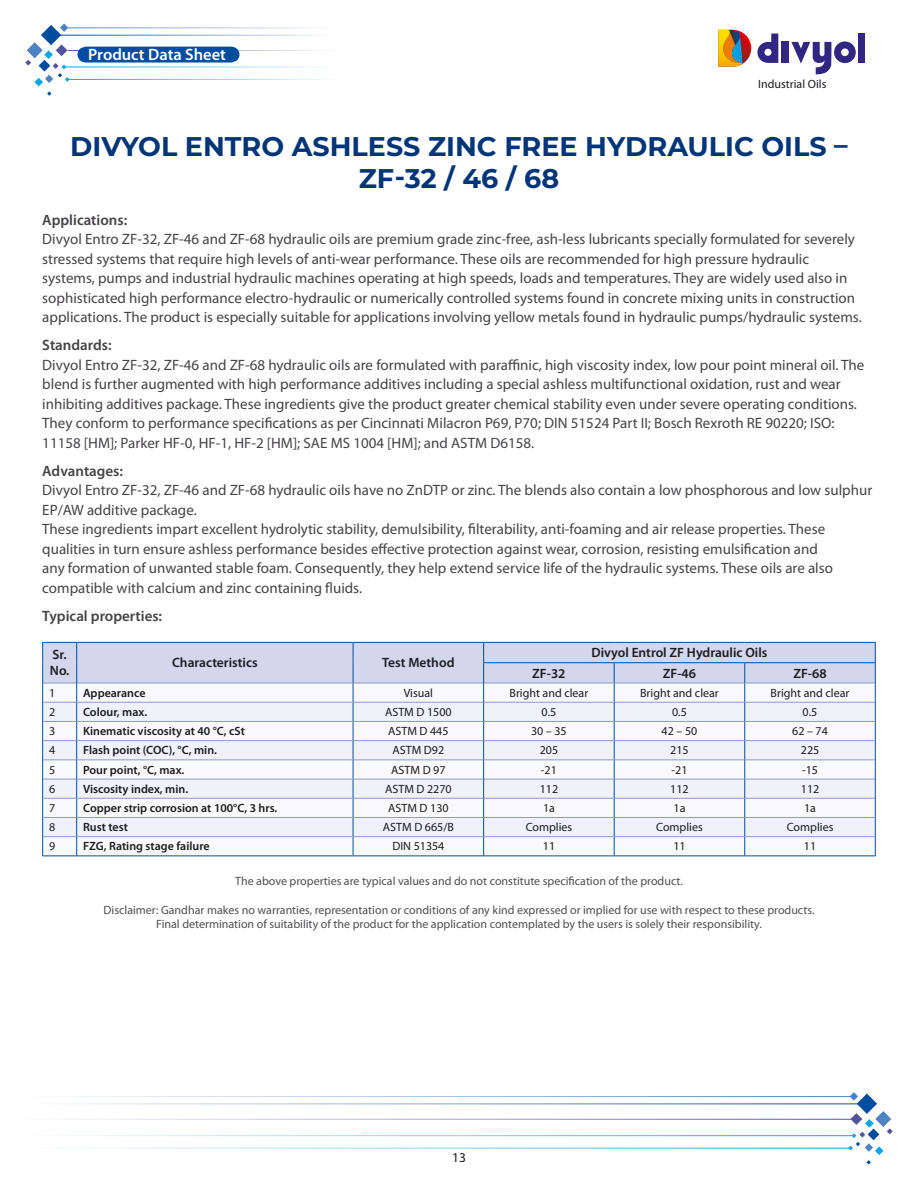
<style>
.page{position:relative;width:918px;height:1188px;background:#fff}
.page>*{position:absolute;margin:0;border:0;box-sizing:border-box;transform-origin:0 0}
.t1{font:700 27px/32.4px "Montserrat";color:#003577;text-align:center}
.t2{font:600 16.5px "Myriad Pro";color:#fff}
.t3{font:15px/19.5px "Myriad Pro";color:#464347}
.t4{font:600 15px "Myriad Pro";color:#464347}
.t5{font:600 13.5px/16.2px "Myriad Pro";color:#1b1c20}
.t6{font:13.5px "Myriad Pro";color:#1b1c20}
.t7{font:12px/14.4px "Myriad Pro";color:#504f52;text-align:center}
.t8{font:12px "Myriad Pro";color:#1b1c20}
.t9{font:600 12px "Myriad Pro";color:#1b1c20}
</style>
<div class="page">
<svg style="left:25px;top:23px;width:45px;height:73px"></svg>
<hr style="left:68px;top:28px;width:271px;height:1px;background:#4e82c3">
<hr style="left:68px;top:50px;width:270px;height:1px;background:#5552a0">
<hr style="left:69px;top:79px;width:270px;height:1px;background:#00a6eb">
<hr style="left:66px;top:67px;width:271px;height:1px;background:#00a6eb">
<hr style="left:60px;top:35px;width:271px;height:1px;background:#004d9f">
<svg style="left:848px;top:1092px;width:45px;height:73px"></svg>
<hr style="left:21px;top:1096px;width:831px;height:1px;background:#4e82c3">
<hr style="left:22px;top:1119px;width:831px;height:1px;background:#5552a0">
<hr style="left:19px;top:1148px;width:831px;height:1px;background:#00a6eb">
<hr style="left:25px;top:1135px;width:829px;height:1px;background:#00a6eb">
<hr style="left:44px;top:1104px;width:814px;height:1px;background:#004d9f">
<svg style="left:718px;top:30px;width:33px;height:37px"></svg>
<div style="left:782px;top:42px;width:7px;height:21px;background:#312783"></div>
<div style="left:858px;top:34px;width:7px;height:29px;background:#312783"></div>
<svg style="left:757px;top:34px;width:21px;height:29px"></svg>
<svg style="left:791px;top:41px;width:65px;height:34px"></svg>
<svg style="left:77px;top:47px;width:162px;height:16px;background:#0c55a3"></svg>
<hr style="left:43px;top:856px;width:33px;height:1px;background:#004d9f">
<hr style="left:77px;top:856px;width:276px;height:1px;background:#004d9f">
<hr style="left:353px;top:856px;width:130px;height:1px;background:#004d9f">
<hr style="left:484px;top:856px;width:130px;height:1px;background:#004d9f">
<hr style="left:615px;top:856px;width:129px;height:1px;background:#004d9f">
<hr style="left:745px;top:856px;width:130px;height:1px;background:#004d9f">
<svg style="left:42px;top:642px;width:834px;height:214px"></svg>
<hr style="left:484px;top:683px;width:130px;height:1px;background:#8d99cd">
<hr style="left:615px;top:683px;width:129px;height:1px;background:#8d99cd">
<hr style="left:745px;top:683px;width:130px;height:1px;background:#8d99cd">
<p class="t2" style="left:88px;top:44px;width:139px">Product Data Sheet</p>
<p class="t8" style="left:758px;top:76px;width:70px">Industrial Oils</p>
<h1 class="t1" style="left:70px;top:129px;width:779px">DIVYOL ENTRO ASH LESS ZINC FREE HYDRAULIC OILS –<br>ZF-32 / 46 / 68</h1>
<p class="t4" style="left:42px;top:210px;width:86px">Applications:</p>
<p class="t3" style="left:42px;top:229px;width:821px">Divyol Entro ZF-32, ZF-46 and ZF-68 hydraulic oils are premium grade zinc-free, ash-less lubricants specially formulated for severely stressed systems that require high levels of anti-wear performance. These oils are recommended for high pressure hydraulic systems, pumps and industrial hydraulic machines operating at high speeds, loads and temperatures. They are widely used also in sophisticated high performance electro-hydraulic or numerically controlled systems found in concrete mixing units in construction applications. The product is especially suitable for applications involving yellow metals found in hydraulic pumps/hydraulic systems.</p>
<p class="t4" style="left:42px;top:336px;width:71px">Standards:</p>
<p class="t3" style="left:42px;top:355px;width:824px">Divyol Entro ZF-32, ZF-46 and ZF-68 hydraulic oils are formulated with paraffinic, high viscosity index, low pour point mineral oil. The blend is further augmented with high performance additives including a special ashless multifunctional oxidation, rust and wear inhibiting additives package. These ingredients give the product greater chemical stability even under severe operating conditions.<br>They conform to performance specifications as per Cincinnati Milacron P69, P70; DIN 51524 Part II; Bosch Rexroth RE 90220; ISO:<br>11158 [HM]; Parker HF-0, HF-1, HF-2 [HM]; SAE MS 1004 [HM]; and ASTM D6158.</p>
<p class="t4" style="left:42px;top:461px;width:82px">Advantages:</p>
<p class="t3" style="left:42px;top:480px;width:831px">Divyol Entro ZF-32, ZF-46 and ZF-68 hydraulic oils have no ZnDTP or zinc. The blends also contain a low phosphorous and low sulphur EP/AW additive package.<br>These ingredients impart excellent hydrolytic stability, demulsibility, filterability, anti-foaming and air release properties. These qualities in turn ensure ashless performance besides effective protection against wear, corrosion, resisting emulsification and<br>any formation of unwanted stable foam. Consequently, they help extend service life of the hydraulic systems. These oils are also compatible with calcium and zinc containing fluids.</p>
<p class="t4" style="left:42px;top:606px;width:121px">Typical properties:</p>
<p class="t5" style="left:50px;top:646px;width:21px">Sr.<br>No.</p>
<p class="t5" style="left:172px;top:654px;width:87px">Characteristics</p>
<p class="t5" style="left:382px;top:654px;width:74px">Test Method</p>
<p class="t5" style="left:591px;top:644px;width:178px">Divyol Entrol ZF Hydraulic Oils</p>
<p class="t5" style="left:532px;top:665px;width:35px">ZF-32</p>
<p class="t5" style="left:663px;top:665px;width:35px">ZF-46</p>
<p class="t5" style="left:793px;top:665px;width:35px">ZF-68</p>
<p class="t8" style="left:49px;top:685px;width:8px">1</p>
<p class="t9" style="left:83px;top:685px;width:64px">Appearance</p>
<p class="t8" style="left:404px;top:685px;width:31px">Visual</p>
<p class="t8" style="left:510px;top:685px;width:80px">Bright and clear</p>
<p class="t8" style="left:640px;top:685px;width:80px">Bright and clear</p>
<p class="t8" style="left:771px;top:685px;width:80px">Bright and clear</p>
<p class="t8" style="left:49px;top:704px;width:8px">2</p>
<p class="t9" style="left:83px;top:704px;width:66px">Colour, max.</p>
<p class="t8" style="left:385px;top:704px;width:68px">ASTM D 1500</p>
<p class="t8" style="left:542px;top:704px;width:16px">0.5</p>
<p class="t8" style="left:672px;top:704px;width:16px">0.5</p>
<p class="t8" style="left:803px;top:704px;width:16px">0.5</p>
<p class="t8" style="left:49px;top:724px;width:8px">3</p>
<p class="t9" style="left:83px;top:723px;width:163px">Kinematic viscosity at 40 °C, cSt</p>
<p class="t8" style="left:388px;top:724px;width:62px">ASTM D 445</p>
<p class="t8" style="left:531px;top:724px;width:37px">30 – 35</p>
<p class="t8" style="left:662px;top:724px;width:37px">42 – 50</p>
<p class="t8" style="left:792px;top:724px;width:37px">62 – 74</p>
<p class="t8" style="left:49px;top:743px;width:8px">4</p>
<p class="t9" style="left:83px;top:743px;width:135px">Flash point (COC), °C, min.</p>
<p class="t8" style="left:393px;top:743px;width:53px">ASTM D92</p>
<p class="t8" style="left:540px;top:743px;width:20px">205</p>
<p class="t8" style="left:670px;top:743px;width:20px">215</p>
<p class="t8" style="left:801px;top:743px;width:20px">225</p>
<p class="t8" style="left:49px;top:762px;width:8px">5</p>
<p class="t9" style="left:83px;top:762px;width:103px">Pour point, °C, max.</p>
<p class="t8" style="left:391px;top:762px;width:56px">ASTM D 97</p>
<p class="t8" style="left:541px;top:762px;width:17px">-21</p>
<p class="t8" style="left:672px;top:762px;width:17px">-21</p>
<p class="t8" style="left:802px;top:762px;width:17px">-15</p>
<p class="t8" style="left:49px;top:781px;width:8px">6</p>
<p class="t9" style="left:83px;top:781px;width:107px">Viscosity index, min.</p>
<p class="t8" style="left:385px;top:781px;width:68px">ASTM D 2270</p>
<p class="t8" style="left:540px;top:781px;width:20px">112</p>
<p class="t8" style="left:670px;top:781px;width:20px">112</p>
<p class="t8" style="left:801px;top:781px;width:20px">112</p>
<p class="t8" style="left:49px;top:800px;width:8px">7</p>
<p class="t9" style="left:83px;top:800px;width:196px">Copper strip corrosion at 100°C, 3 hrs.</p>
<p class="t8" style="left:388px;top:800px;width:62px">ASTM D 130</p>
<p class="t8" style="left:543px;top:800px;width:13px">1a</p>
<p class="t8" style="left:674px;top:800px;width:13px">1a</p>
<p class="t8" style="left:804px;top:800px;width:13px">1a</p>
<p class="t8" style="left:49px;top:820px;width:8px">8</p>
<p class="t9" style="left:83px;top:819px;width:46px">Rust test</p>
<p class="t8" style="left:383px;top:820px;width:73px">ASTM D 665/B</p>
<p class="t8" style="left:526px;top:820px;width:48px">Complies</p>
<p class="t8" style="left:656px;top:820px;width:48px">Complies</p>
<p class="t8" style="left:787px;top:820px;width:48px">Complies</p>
<p class="t8" style="left:49px;top:839px;width:8px">9</p>
<p class="t9" style="left:83px;top:839px;width:128px">FZG, Rating stage failure</p>
<p class="t8" style="left:392px;top:839px;width:54px">DIN 51354</p>
<p class="t8" style="left:543px;top:839px;width:14px">11</p>
<p class="t8" style="left:673px;top:839px;width:14px">11</p>
<p class="t8" style="left:804px;top:839px;width:14px">11</p>
<p class="t7" style="left:235px;top:874px;width:449px">The above properties are typical values and do not constitute specification of the product.</p>
<p class="t7" style="left:104px;top:902px;width:712px">Disclaimer: Gandhar makes no warranties, representation or conditions of any kind expressed or implied for use with respect to these products.<br>Final determination of suitability of the product for the application contemplated by the users is solely their responsibility.</p>
<p class="t6" style="left:452px;top:1150px;width:15px">13</p>
</div>
